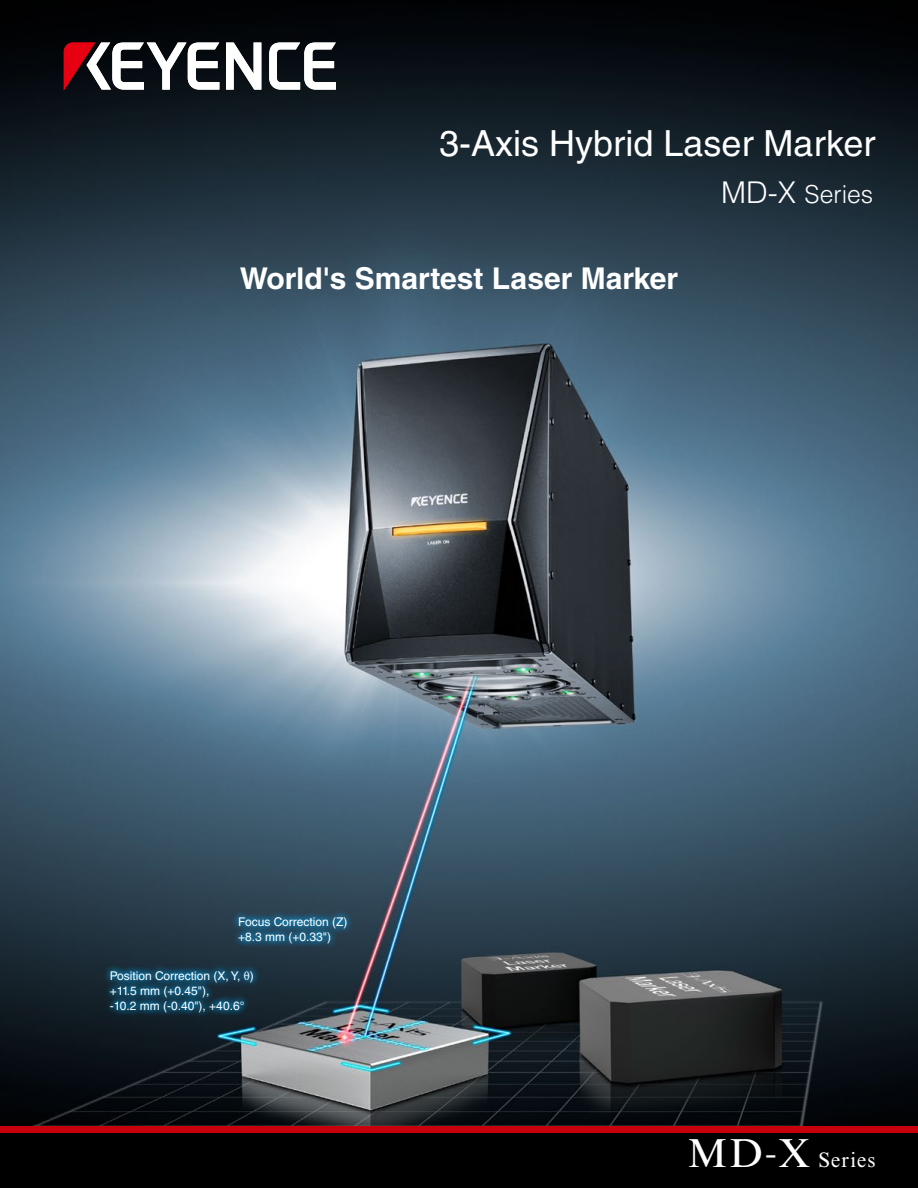
<style>
.page{position:relative;width:918px;height:1188px;background:#fff}
.page>*{position:absolute;margin:0;border:0;box-sizing:border-box;transform-origin:0 0}
.t1{font:36px "Helvetica LT Std";color:#fff}
.t2{font:700 30px "Helvetica LT Std";color:#fff}
.t3{font:300 24.75px "Helvetica LT Std";color:#fff}
.t4{font:21px "Times New Roman MT Std";letter-spacing:.05em;color:#fff}
.t5{font:12px/15px "Helvetica LT Std";color:#fff}
.s1{font-size:30px}
.s2{font-family:"Minion Pro"}
.s3{font-size:40.5px}
</style>
<div class="page">
<img style="left:0;top:0;width:918px;height:1126px">
<div style="left:232px;top:911px;width:122px;height:40px;background:#243644"></div>
<svg style="left:231px;top:910px;width:123px;height:40px"></svg>
<svg style="left:103px;top:963px;width:157px;height:56px;background:#123d53"></svg>
<div style="left:0;top:1126px;width:918px;height:62px;background:#000"></div>
<div style="left:0;top:1126px;width:918px;height:7px;background:#c7000b"></div>
<svg style="left:226px;top:43px;width:35px;height:47px"></svg>
<svg style="left:64px;top:43px;width:155px;height:47px"></svg>
<svg style="left:269px;top:43px;width:67px;height:47px"></svg>
<h1 class="t1" style="left:439px;top:122px;width:438px">3-Axis Hybrid Laser Marker</h1>
<h3 class="t3" style="left:721px;top:179px;width:154px"><span class="s1">MD-X</span> Series</h3>
<h2 class="t2" style="left:240px;top:260px;width:440px">World's Smartest Laser Marker</h2>
<p class="t5" style="left:238px;top:914px;width:111px">Focus Correction (Z) +8.3 mm (+0.33")</p>
<p class="t5" style="left:110px;top:968px;width:146px">Position Correction (X, Y, <span class="s2">θ</span>) +11.5 mm (+0.45"),<br>-10.2 mm (-0.40"), +40.6°</p>
<h3 class="t4" style="left:687px;top:1147px;width:190px"><span class="s3">MD</span><sup>-</sup><span class="s3">X</span> Series</h3>
</div>
